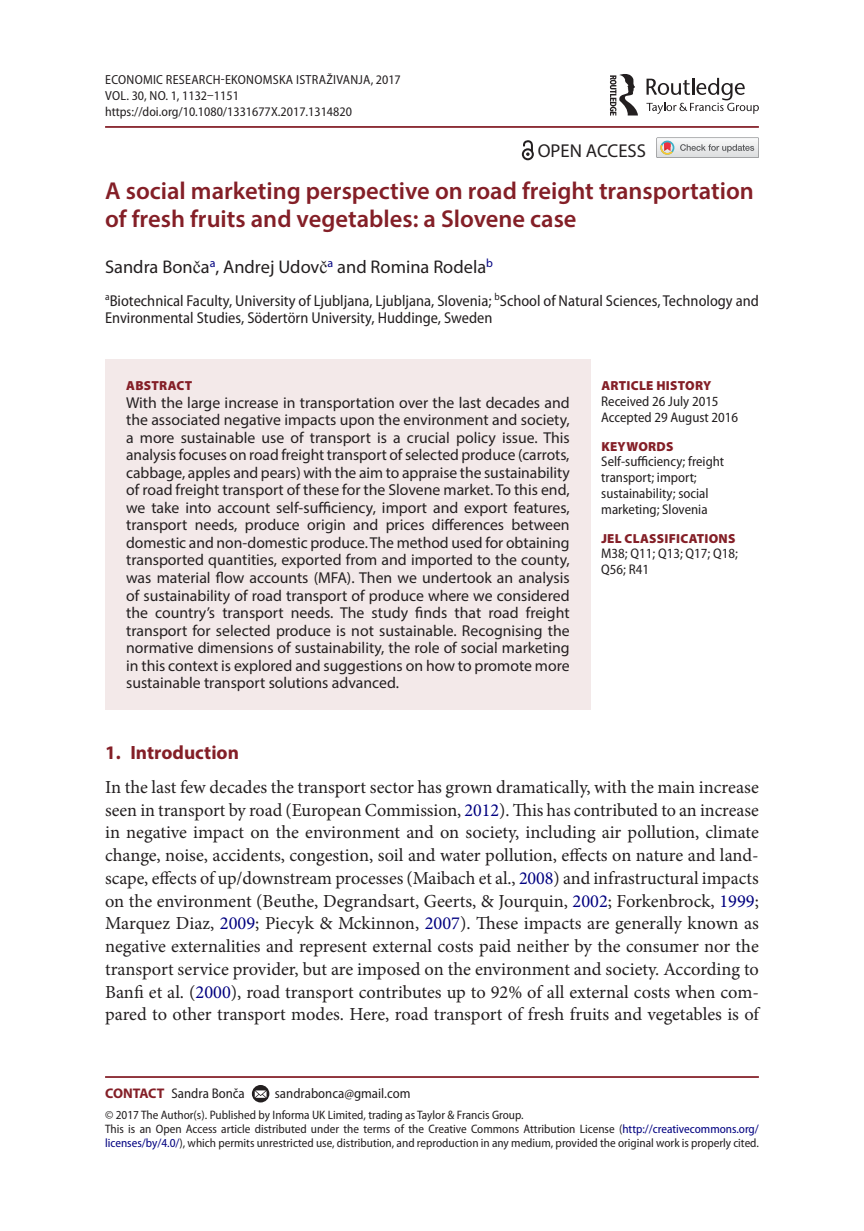
<style>
.page{position:relative;width:864px;height:1231px;background:#fff}
.page>*{position:absolute;margin:0;border:0;box-sizing:border-box;transform-origin:0 0}
.t1{font:600 24.5px/28px "Myriad Pro";color:#841f27}
.t2{font:700 19.25px "Myriad Pro";color:#841f27}
.t3{font:18.72px "Myriad Pro";color:#231f20}
.t4{font:18.38px/22.8px "Minion Pro";color:#231f20;text-align:justify}
.t5{font:18.38px "Myriad Pro";color:#231f20}
.t6{font:15.75px/17.5px "Myriad Pro";color:#231f20;text-align:justify}
.t7{font:semi-condensed 15.75px/17.5px "Myriad Pro";color:#231f20}
.t8{font:semi-condensed 14px/15.8px "Myriad Pro";color:#231f20}
.t9{font:semi-condensed 13.12px/15.8px "Myriad Pro";color:#231f20}
.t10{font:900 13.12px "Myriad Pro";letter-spacing:.02em;color:#841f27}
.t11{font:semi-condensed 12.25px/14px "Myriad Pro";color:#231f20}
.s1{font-family:"Times New Roman PSMT unicode"}
.s2{color:#000080}
.s3{font-weight:700;font-stretch:normal;color:#841f27}
</style>
<div class="page">
<hr style="left:105px;top:126px;width:653px;height:2px;background:#841f27">
<div style="left:105px;top:359px;width:485px;height:350px;background:#f3e9e9"></div>
<hr style="left:105px;top:1075px;width:653px;height:2px;background:#841f27">
<svg style="left:252px;top:1084px;width:17px;height:18px"></svg>
<svg style="left:254px;top:1090px;width:12px;height:7px"></svg>
<svg style="left:646px;top:78px;width:112px;height:36px"></svg>
<svg style="left:609px;top:74px;width:28px;height:42px"></svg>
<svg style="left:521px;top:140px;width:12px;height:20px"></svg>
<svg style="left:656px;top:137px;width:102px;height:21px"></svg>
<p class="t9" style="left:105px;top:72px;width:297px">Economic Research-Ekonomska Istraživanja, 2017<br>VOL. 30, NO. 1, 1132–1151 https://doi.org/10.1080/1331677X.2017.1314820</p>
<p class="t3" style="left:537px;top:140px;width:110px">OPEN ACCESS</p>
<h1 class="t1" style="left:105px;top:177px;width:650px">A social marketing perspective on road freight transportation of fresh fruits and vegetables: a Slovene case</h1>
<p class="t5" style="left:105px;top:256px;width:389px">Sandra Bon<span class="s1">č</span>a<sup>a</sup>, Andrej Udov<span class="s1">č</span><sup>a</sup> and Romina Rodela<sup>b</sup></p>
<p class="t7" style="left:105px;top:292px;width:655px"><sup>a</sup>Biotechnical Faculty, University of Ljubljana, Ljubljana, Slovenia; <sup>b</sup>School of Natural Sciences, Technology and<br>Environmental Studies, Södertörn University, Huddinge, Sweden</p>
<p class="t10" style="left:126px;top:378px;width:68px">ABSTRACT</p>
<p class="t6" style="left:126px;top:393px;width:445px">With the large increase in transportation over the last decades and the associated negative impacts upon the environment and society, a more sustainable use of transport is a crucial policy issue. This analysis focuses on road freight transport of selected produce (carrots, cabbage, apples and pears) with the aim to appraise the sustainability of road freight transport of these for the Slovene market. To this end, we take into account self-sufficiency, import and export features, transport needs, produce origin and prices differences between domestic and non-domestic produce. The method used for obtaining transported quantities, exported from and imported to the county, was material flow accounts (MFA). Then we undertook an analysis of sustainability of road transport of produce where we considered the country’s transport needs. The study finds that road freight transport for selected produce is not sustainable. Recognising the normative dimensions of sustainability, the role of social marketing in this context is explored and suggestions on how to promote more sustainable transport solutions advanced.</p>
<p class="t10" style="left:601px;top:378px;width:111px">ARTICLE HISTORY</p>
<p class="t8" style="left:601px;top:393px;width:138px">Received 26 July 2015<br>Accepted 29 August 2016</p>
<p class="t10" style="left:601px;top:438px;width:74px">KEYWORDS</p>
<p class="t8" style="left:601px;top:454px;width:124px">Self-sufficiency; freight transport; import; sustainability; social marketing; Slovenia</p>
<p class="t10" style="left:601px;top:530px;width:136px">JEL CLASSIFICATIONS</p>
<p class="t8" style="left:601px;top:546px;width:138px">M38; Q11; Q13; Q17; Q18;<br>Q56; R41</p>
<p class="t2" style="left:105px;top:739px;width:135px">1. Introduction</p>
<p class="t4" style="left:105px;top:775px;width:655px">In the last few decades the transport sector has grown dramatically, with the main increase seen in transport by road (European Commission, <span class="s2">2012</span>). This has contributed to an increase in negative impact on the environment and on society, including air pollution, climate change, noise, accidents, congestion, soil and water pollution, effects on nature and land&shy;scape, effects of up/downstream processes (Maibach et al., <span class="s2">2008</span>) and infrastructural impacts on the environment (Beuthe, Degrandsart, Geerts, &amp; Jourquin, <span class="s2">2002</span>; Forkenbrock, <span class="s2">1999</span>; Marquez Diaz, <span class="s2">2009</span>; Piecyk &amp; Mckinnon, <span class="s2">2007</span>). These impacts are generally known as negative externalities and represent external costs paid neither by the consumer nor the transport service provider, but are imposed on the environment and society. According to Banfi et al. (<span class="s2">2000</span>), road transport contributes up to 92% of all external costs when com&shy;pared to other transport modes. Here, road transport of fresh fruits and vegetables is of</p>
<p class="t8" style="left:105px;top:1085px;width:141px"><span class="s3">CONTACT</span> Sandra Bonča</p>
<p class="t8" style="left:275px;top:1085px;width:137px">sandrabonca@gmail.com</p>
<p class="t11" style="left:105px;top:1107px;width:655px">© 2017 The Author(s). Published by Informa UK Limited, trading as Taylor &amp; Francis Group.<br>This is an Open Access article distributed under the terms of the Creative Commons Attribution License (<span class="s2">http://creativecommons.org/ licenses/by/4.0/</span>), which permits unrestricted use, distribution, and reproduction in any medium, provided the original work is properly cited.</p>
</div>
